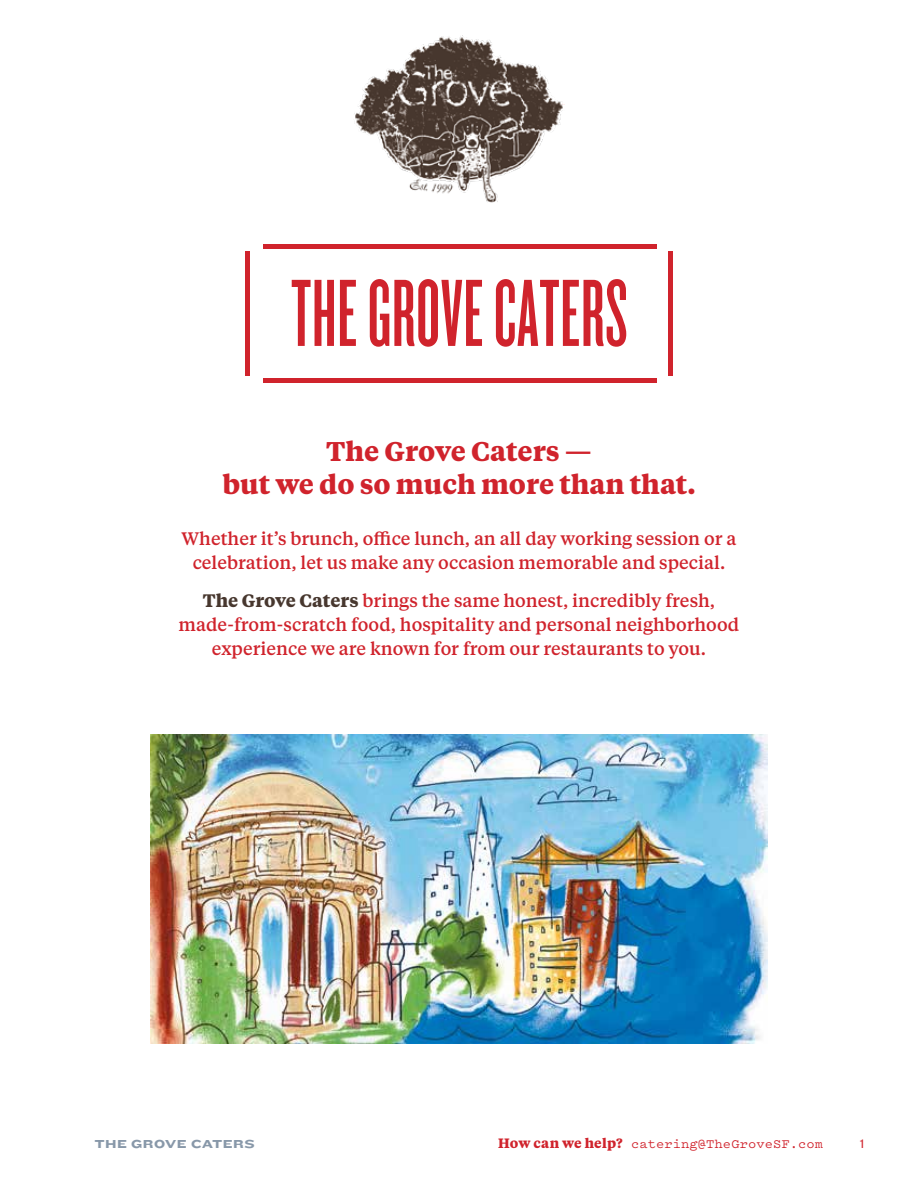
<style>
.page{position:relative;width:918px;height:1188px;background:#fff}
.page>*{position:absolute;margin:0;border:0;box-sizing:border-box;transform-origin:0 0}
.t1{font:700 27px/33px "Tiempos Text";color:#d0232c;text-align:center}
.t2{font:500 18px/24px "Tiempos Text";color:#d0232c;text-align:center}
.t3{font:500 13.5px "Pitch";letter-spacing:.005em;color:#d0232c}
.t4{font:13.5px "Founders Grotesk";color:#d0232c}
.t5{font:12px "Knockout HTF54 Sumo";letter-spacing:.04em;color:#8898a9}
.s1{font-weight:700;color:#47372e}
.s2{font-family:"Tiempos Text";font-weight:700}
</style>
<div class="page">
<img style="left:354px;top:36px;width:211px;height:167px">
<img style="left:150px;top:734px;width:618px;height:309px">
<svg style="left:292px;top:280px;width:42px;height:66px"></svg>
<svg style="left:340px;top:280px;width:16px;height:66px"></svg>
<svg style="left:370px;top:279px;width:112px;height:68px"></svg>
<svg style="left:496px;top:279px;width:130px;height:68px"></svg>
<hr style="left:263px;top:244px;width:394px;height:4px;background:#d0232c">
<hr style="left:263px;top:378px;width:394px;height:4px;background:#d0232c">
<hr style="left:668px;top:252px;width:4px;height:124px;background:#d0232c">
<hr style="left:246px;top:252px;width:4px;height:124px;background:#d0232c">
<h1 class="t1" style="left:222px;top:434px;width:475px">The Grove Caters —<br>but we do so much more than that.</h1>
<p class="t2" style="left:182px;top:526px;width:556px">Whether it’s brunch, office lunch, an all day working session or a celebration, let us make any occasion memorable and special.</p>
<p class="t2" style="left:179px;top:587px;width:562px"><span class="s1">The Grove Caters</span> brings the same honest, incredibly fresh, made-from-scratch food, hospitality and personal neighborhood experience we are known for from our restaurants to you.</p>
<p class="t5" style="left:94px;top:1137px;width:162px">THE GROVE CATERS</p>
<p class="t3" style="left:498px;top:1134px;width:326px"><span class="s2">How can we help?</span> catering@TheGroveSF.com</p>
<p class="t4" style="left:860px;top:1135px;width:5px">1</p>
</div>
